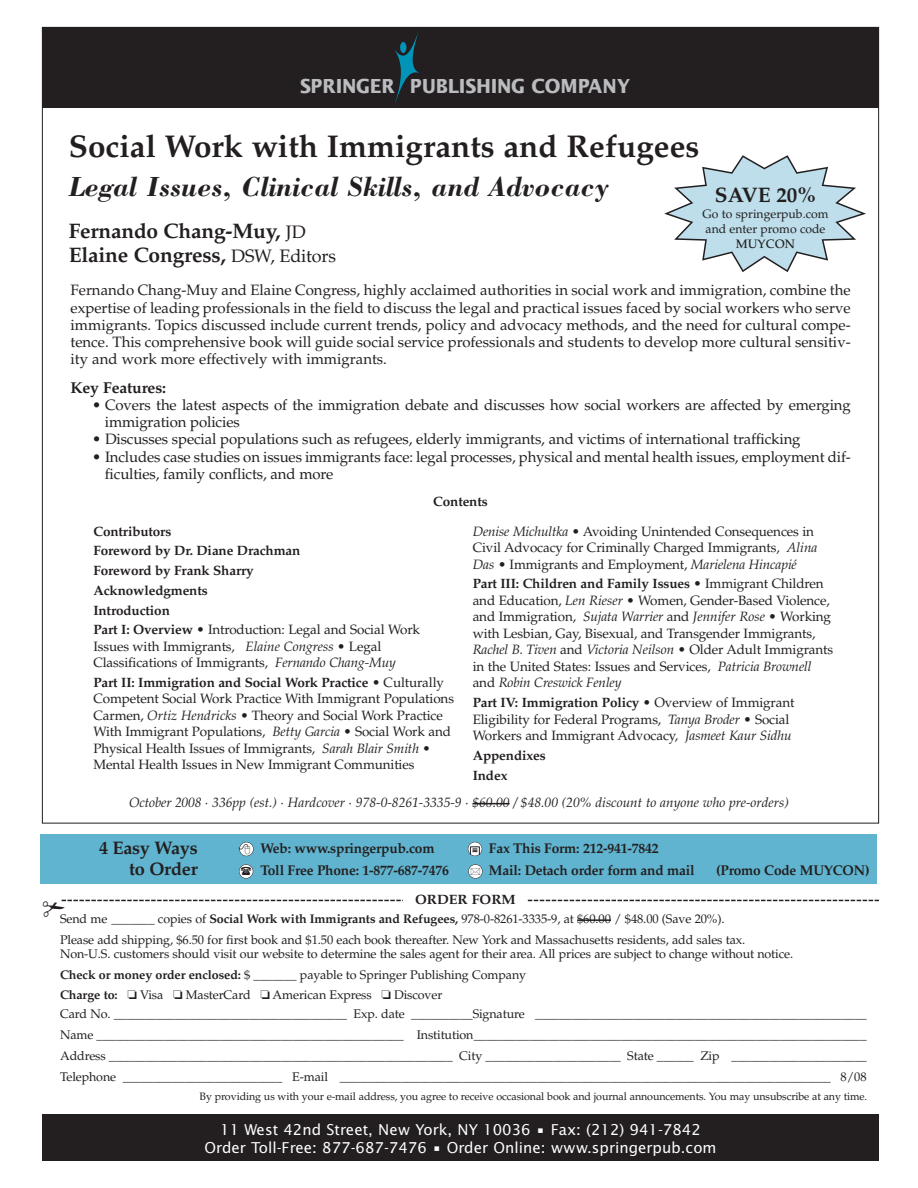
<style>
.page{position:relative;width:918px;height:1188px;background:#fff}
.page>*{position:absolute;margin:0;border:0;box-sizing:border-box;transform-origin:0 0}
.t1{font:700 31.5px "Palatino";color:#231f20}
.t2{font:italic 700 28.5px "Bodoni";color:#231f20}
.t3{font:700 21px/24px "Palatino";letter-spacing:-.01em;color:#231f20}
.t4{font:700 19.35px "Lucida Sans Std";letter-spacing:-.015em;color:#bbbcbf;scale:.95 1}
.t5{font:700 18.15px/21.1px "Palatino";letter-spacing:-.015em;color:#231f20;text-align:right}
.t6{font:700 15.75px "Palatino";letter-spacing:-.01em;color:#231f20}
.t7{font:15px/17.2px "Palatino";letter-spacing:-.01em;color:#231f20}
.t8{font:15px/18px "Lucida Sans Std";color:#fff;text-align:center}
.t9{font:700 14.1px/21.9px "Palatino";letter-spacing:-.015em;color:#231f20}
.t10{font:13.5px/16.5px "Palatino";letter-spacing:-.01em;color:#231f20}
.t11{font:700 13.5px/19.8px "Palatino";letter-spacing:-.01em;color:#231f20}
.t12{font:italic 13.5px "Palatino";color:#231f20}
.t13{font:700 13.5px "Palatino";letter-spacing:-.01em;color:#231f20;scale:1.05 1}
.t14{font:12.6px/20.4px "Palatino";letter-spacing:-.01em;color:#231f20}
.t15{font:12.15px/15px "Palatino";color:#231f20}
.t16{font:500 12.15px "Palatino";color:#231f20}
.t17{font:10.8px "Palatino";letter-spacing:-.01em;color:#231f20}
.s1{font-weight:400;font-size:18px}
.s2{font-weight:400}
.s3{font-style:italic}
.s4{font-weight:700}
</style>
<div class="page">
<div style="left:40px;top:834px;width:838px;height:50px;background:#60b4cf"></div>
<div style="left:239px;top:842px;width:14px;height:14px;background:#fff;border-radius:50%"></div>
<div style="left:239px;top:842px;width:15px;height:14px;border:1px solid #231f20;border-radius:50%"></div>
<svg style="left:468px;top:842px;width:14px;height:14px"></svg>
<div style="left:468px;top:842px;width:14px;height:14px;border:1px solid #231f20;border-radius:50%"></div>
<svg style="left:470px;top:847px;width:10px;height:8px"></svg>
<div style="left:42px;top:1115px;width:837px;height:46px;background:#231f20"></div>
<hr style="left:577px;top:919px;width:34px;height:2px;background:#231f20">
<div style="left:239px;top:864px;width:14px;height:14px;background:#fff;border-radius:50%"></div>
<div style="left:239px;top:864px;width:14px;height:15px;border:1px solid #231f20;border-radius:50%"></div>
<div style="left:468px;top:864px;width:14px;height:14px;background:#fff;border-radius:50%"></div>
<div style="left:468px;top:864px;width:15px;height:15px;border:1px solid #231f20;border-radius:50%"></div>
<div style="left:42px;top:27px;width:837px;height:81px;background:#231f20"></div>
<img style="left:394px;top:30px;width:25px;height:75px">
<svg style="left:664px;top:155px;width:202px;height:117px"></svg>
<hr style="left:472px;top:803px;width:38px;height:1px;background:#231f20">
<svg style="left:239px;top:844px;width:11px;height:10px"></svg>
<svg style="left:61px;top:900px;width:818px;height:2px"></svg>
<h3 class="t4" style="left:300px;top:78px;width:349px">SPRINGER PUBLISHING COMPANY</h3>
<h1 class="t1" style="left:69px;top:135px;width:632px">Social Work with Immigrants and Refugees</h1>
<h2 class="t2" style="left:69px;top:170px;width:542px">Legal Issues, Clinical Skills, and Advocacy</h2>
<h3 class="t3" style="left:69px;top:222px;width:269px">Fernando Chang-Muy, <span class="s1">JD<br></span>Elaine Congress, <span class="s1">DSW, Editors</span></h3>
<p class="t7" style="left:70px;top:284px;width:782px;text-align:justify">Fernando Chang-Muy and Elaine Congress, highly acclaimed authorities in social work and immigration, combine the expertise of leading professionals in the field to discuss the legal and practical issues faced by social workers who serve immigrants. Topics discussed include current trends, policy and advocacy methods, and the need for cultural compe&shy;tence. This comprehensive book will guide social service professionals and students to develop more cultural sensitiv&shy;ity and work more effectively with immigrants.</p>
<p class="t6" style="left:70px;top:381px;width:97px">Key Features:</p>
<p class="t7" style="left:105px;top:398px;width:748px;text-indent:-13px">• Covers the latest aspects of the immigration debate and discusses how social workers are affected by emerging immigration policies</p>
<p class="t7" style="left:92px;top:432px;width:710px">• Discusses special populations such as refugees, elderly immigrants, and victims of international trafficking</p>
<p class="t7" style="left:105px;top:450px;width:748px;text-indent:-13px">• Includes case studies on issues immigrants face: legal processes, physical and mental health issues, employment dif&shy;ficulties, family conflicts, and more</p>
<p class="t11" style="left:433px;top:493px;width:56px">Contents</p>
<p class="t11" style="left:93px;top:523px;width:328px">Contributors<br>Foreword by Dr. Diane Drachman<br>Foreword by Frank Sharry<br>Acknowledgments<br>Introduction<br>Part I: Overview <span class="s2">• Introduction: Legal and Social Work</span></p>
<p class="t10" style="left:93px;top:639px;width:304px">Issues with Immigrants, <span class="s3">Elaine Congress</span> • Legal<br>Classifications of Immigrants, <span class="s3">Fernando Chang-Muy</span></p>
<p class="t10" style="left:93px;top:676px;width:362px"><span class="s4">Part II: Immigration and Social Work Practice</span> • Culturally Competent Social Work Practice With Immigrant Populations Carmen, <span class="s3">Ortiz Hendricks</span> • Theory and Social Work Practice With Immigrant Populations, <span class="s3">Betty Garcia</span> • Social Work and Physical Health Issues of Immigrants, <span class="s3">Sarah Blair Smith</span> • Mental Health Issues in New Immigrant Communities</p>
<h3 class="t3" style="left:715px;top:185px;width:103px">SAVE 20%</h3>
<p class="t15" style="left:702px;top:208px;width:128px">Go to springerpub.com and enter promo code</p>
<p class="t16" style="left:736px;top:239px;width:61px">MUYCON</p>
<p class="t10" style="left:473px;top:524px;width:346px"><span class="s3">Denise Michultka</span> • Avoiding Unintended Consequences in<br>Civil Advocacy for Criminally Charged Immigrants, <span class="s3">Alina<br>Das</span> • Immigrants and Employment, <span class="s3">Marielena Hincapié</span></p>
<p class="t10" style="left:473px;top:577px;width:362px"><span class="s4">Part III: Children and Family Issues</span> • Immigrant Children and Education, <span class="s3">Len Rieser</span> • Women, Gender-Based Violence, and Immigration, <span class="s3">Sujata Warrier</span> and <span class="s3">Jennifer Rose</span> • Working with Lesbian, Gay, Bisexual, and Transgender Immigrants, <span class="s3">Rachel B. Tiven</span> and <span class="s3">Victoria Neilson</span> • Older Adult Immigrants in the United States: Issues and Services, <span class="s3">Patricia Brownell </span>and <span class="s3">Robin Creswick Fenley</span></p>
<p class="t10" style="left:473px;top:696px;width:323px"><span class="s4">Part IV: Immigration Policy</span> • Overview of Immigrant<br>Eligibility for Federal Programs, <span class="s3">Tanya Broder</span> • Social<br>Workers and Immigrant Advocacy, <span class="s3">Jasmeet Kaur Sidhu</span></p>
<p class="t11" style="left:473px;top:747px;width:75px">Appendixes<br>Index</p>
<p class="t12" style="left:129px;top:797px;width:661px">October 2008 · 336pp (est.) · Hardcover · 978-0-8261-3335-9 · $60.00 / $48.00 (20% discount to anyone who pre-orders)</p>
<h3 class="t5" style="left:99px;top:839px;width:100px">4 Easy Ways to Order</h3>
<p class="t9" style="left:260px;top:839px;width:190px">Web: www.springerpub.com<br>Toll Free Phone: 1-877-687-7476</p>
<p class="t9" style="left:489px;top:839px;width:207px">Fax This Form: 212-941-7842<br>Mail: Detach order form and mail</p>
<p class="t9" style="left:716px;top:861px;width:155px">(Promo Code MUYCON)</p>
<p class="t13" style="left:415px;top:895px;width:97px">ORDER FORM</p>
<p class="t14" style="left:60px;top:910px;width:687px">Send me _______ copies of <span class="s4">Social Work with Immigrants and Refugees,</span> 978-0-8261-3335-9, at $60.00 / $48.00 (Save 20%).<br>Please add shipping, $6.50 for first book and $1.50 each book thereafter. New York and Massachusetts residents, add sales tax.</p>
<p class="t14" style="left:60px;top:945px;width:808px">Non-U.S. customers should visit our website to determine the sales agent for their area. All prices are subject to change without notice.<br><span class="s4">Check or money order enclosed:</span> $ _______ payable to Springer Publishing Company<br><span class="s4">Charge to:</span> ❏ Visa ❏ MasterCard ❏ American Express ❏ Discover<br>Card No. ______________________________________ Exp. date __________Signature ______________________________________________________ Name __________________________________________________ Institution________________________________________________________________ Address ________________________________________________________ City ______________________ State ______ Zip ______________________ Telephone __________________________ E-mail ________________________________________________________________________________ 8/08</p>
<p class="t17" style="left:200px;top:1093px;width:669px">By providing us with your e-mail address, you agree to receive occasional book and journal announcements. You may unsubscribe at any time.</p>
<p class="t8" style="left:205px;top:1122px;width:513px">11 West 42nd Street, New York, NY 10036 • Fax: (212) 941-7842<br>Order Toll-Free: 877-687-7476 • Order Online: www.springerpub.com</p>
</div>
